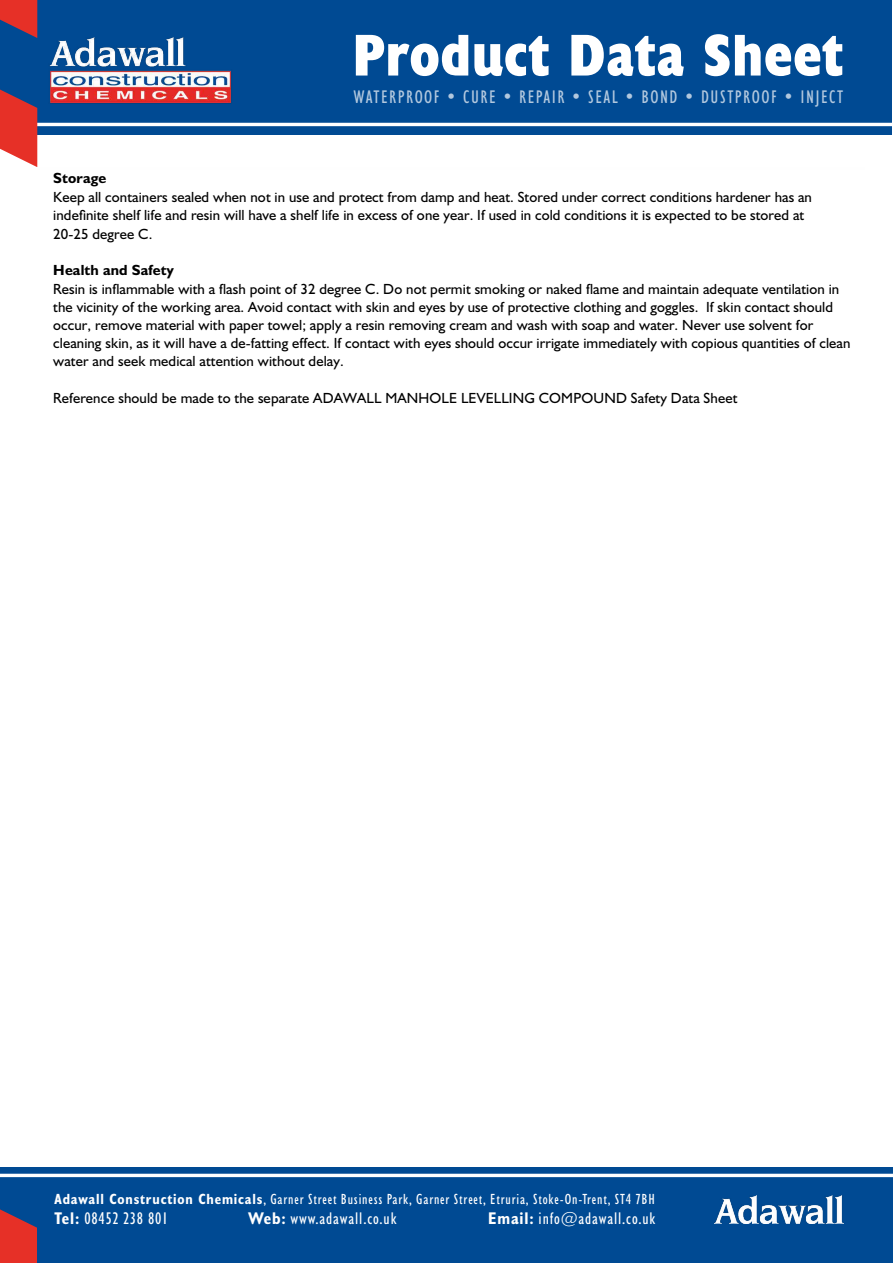
<style>
.page{position:relative;width:893px;height:1263px;background:#fff}
.page>*{position:absolute;margin:0;border:0;box-sizing:border-box;transform-origin:0 0}
.t1{font:700 condensed 59.55px "Humanist 521 BT Xtra";letter-spacing:.01em;color:#fff}
.t2{font:condensed 18.45px "Humanist 521 BT";letter-spacing:.08em;color:#fff}
.t3{font:condensed 16.95px "Humanist 521 BT";letter-spacing:.05em;color:#fff}
.t4{font:condensed 14.85px "Humanist 521 BT";letter-spacing:.055em;color:#fff}
.t5{font:14.7px/18.1px "Humanist 521 BT";letter-spacing:.005em;color:#000}
.t6{font:700 14.7px "Humanist 521 BT";letter-spacing:.01em;color:#000}
.s1{font-weight:700}
</style>
<div class="page">
<div style="left:0;top:0;width:892px;height:167px;background:#004a93"></div>
<div style="left:0;top:135px;width:893px;height:101px;background:#fff"></div>
<img style="left:49px;top:37px;width:183px;height:67px">
<hr style="left:0;top:123px;width:893px;height:3px;background:#fff">
<svg style="left:0;top:89px;width:37px;height:78px"></svg>
<svg style="left:0;top:0;width:37px;height:38px"></svg>
<div style="left:0;top:1167px;width:893px;height:96px;background:#004a93"></div>
<hr style="left:0;top:1174px;width:893px;height:3px;background:#fff">
<svg style="left:0;top:1209px;width:37px;height:54px"></svg>
<img style="left:714px;top:1196px;width:129px;height:27px">
<h1 class="t1" style="left:352px;top:18px;width:492px">Product Data Sheet</h1>
<p class="t2" style="left:354px;top:86px;width:491px">WATERPROOF • CURE • REPAIR • SEAL • BOND • DUSTPROOF • INJECT</p>
<p class="t6" style="left:53px;top:169px;width:55px">Storage</p>
<p class="t5" style="left:53px;top:188px;width:760px">Keep all containers sealed when not in use and protect from damp and heat. Stored under correct conditions hardener has an indefinite shelf life and resin will have a shelf life in excess of one year. If used in cold conditions it is expected to be stored at<br>20-25 degree C.</p>
<p class="t6" style="left:53px;top:261px;width:122px">Health and Safety</p>
<p class="t5" style="left:53px;top:280px;width:799px">Resin is inflammable with a flash point of 32 degree C. Do not permit smoking or naked flame and maintain adequate ventilation in the vicinity of the working area. Avoid contact with skin and eyes by use of protective clothing and goggles. If skin contact should occur, remove material with paper towel; apply a resin removing cream and wash with soap and water. Never use solvent for cleaning skin, as it will have a de-fatting effect. If contact with eyes should occur irrigate immediately with copious quantities of clean water and seek medical attention without delay.</p>
<p class="t5" style="left:53px;top:389px;width:686px">Reference should be made to the separate ADAWALL MANHOLE LEVELLING COMPOUND Safety Data Sheet</p>
<p class="t4" style="left:55px;top:1190px;width:602px"><span class="s1">Adawall Construction Chemicals</span>, Garner Street Business Park, Garner Street, Etruria, Stoke-On-Trent, ST4 7BH</p>
<p class="t3" style="left:55px;top:1209px;width:114px"><span class="s1">Tel:</span> 08452 238 801</p>
<p class="t3" style="left:249px;top:1209px;width:149px"><span class="s1">Web:</span> www.adawall.co.uk</p>
<p class="t3" style="left:488px;top:1209px;width:169px"><span class="s1">Email:</span> info@adawall.co.uk</p>
</div>
